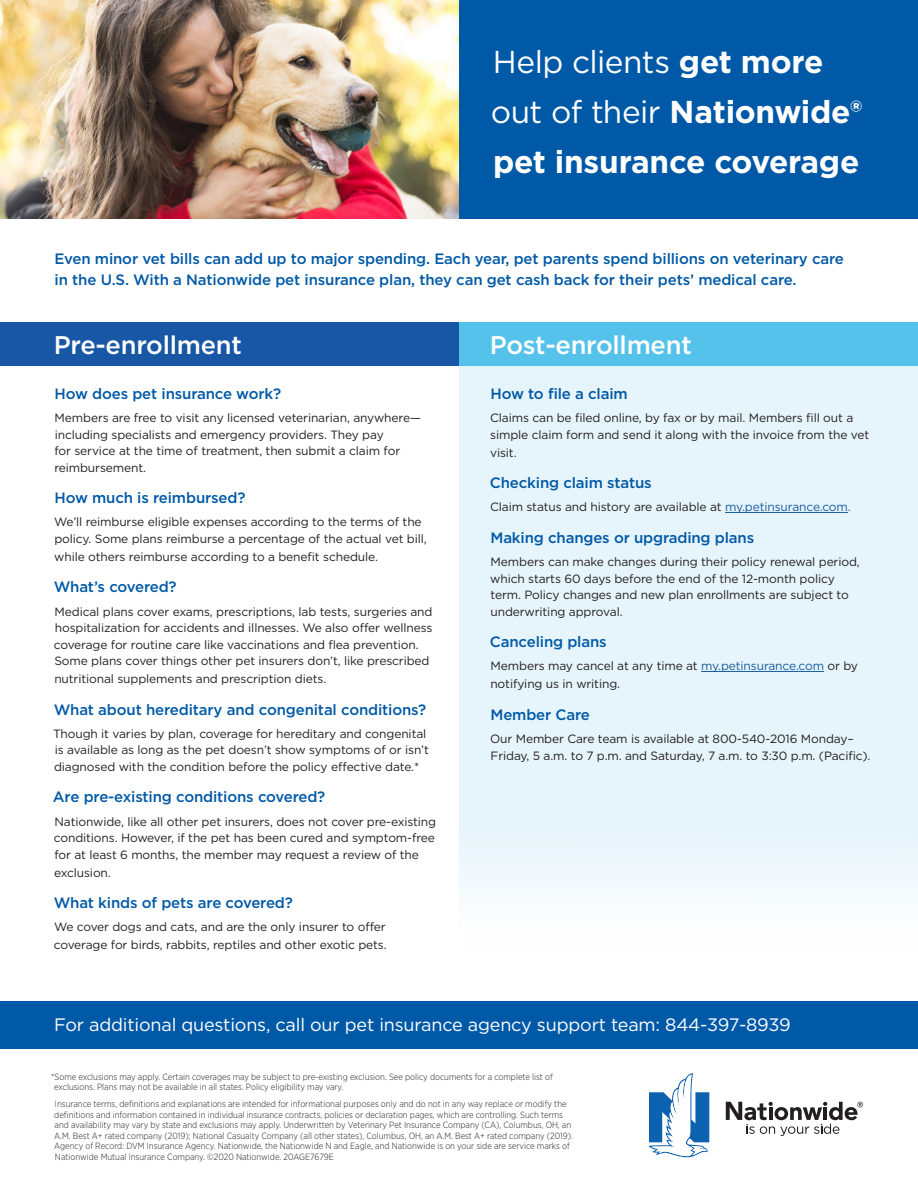
<style>
.page{position:relative;width:918px;height:1188px;background:#fff}
.page>*{position:absolute;margin:0;border:0;box-sizing:border-box;transform-origin:0 0}
.t1{font:700 31.65px/49.9px "Gotham";letter-spacing:-.01em;color:#fff}
.t2{font:500 25.5px "Gotham";letter-spacing:-.01em;color:#fff}
.t3{font:18px "Gotham";letter-spacing:-.01em;color:#fff}
.t4{font:500 15px/21px "Gotham";letter-spacing:-.01em;color:#0059a7}
.t5{font:12px/16.5px "Gotham";letter-spacing:-.01em;color:#231f20}
.t6{font:300 9px/10.5px "Gotham Narrow";color:#231f20}
.s1{font-weight:400}
.s2{color:#175d9e}
.s3{color:#0770ba}
</style>
<div class="page">
<div style="left:459px;top:362px;width:459px;height:591px;background:#e6f4fb"></div>
<div style="left:0;top:322px;width:464px;height:44px;background:#1857a5"></div>
<div style="left:459px;top:322px;width:459px;height:44px;background:#55c2eb"></div>
<hr style="left:725px;top:512px;width:123px;height:1px;background:#175d9e">
<hr style="left:701px;top:671px;width:123px;height:1px;background:#175d9e">
<div style="left:0;top:1001px;width:918px;height:47px;background:#0059a7"></div>
<svg style="left:649px;top:1073px;width:60px;height:84px"></svg>
<svg style="left:726px;top:1102px;width:137px;height:34px"></svg>
<img style="left:0;top:0;width:459px;height:218px">
<div style="left:459px;top:0;width:459px;height:218px;background:#0059a7"></div>
<p class="t1" style="left:491px;top:37px;width:373px"><span class="s1">Help clients</span> get more <span class="s1">out of their</span> Nationwide® pet insurance coverage</p>
<p class="t4" style="left:54px;top:248px;width:791px">Even minor vet bills can add up to major spending. Each year, pet parents spend billions on veterinary care in the U.S. With a Nationwide pet insurance plan, they can get cash back for their pets’ medical care.</p>
<p class="t2" style="left:54px;top:328px;width:190px">Pre-enrollment</p>
<p class="t4" style="left:54px;top:383px;width:228px">How does pet insurance work?</p>
<p class="t5" style="left:54px;top:409px;width:368px">Members are free to visit any licensed veterinarian, anywhere— including specialists and emergency providers. They pay<br>for service at the time of treatment, then submit a claim for reimbursement.</p>
<p class="t4" style="left:54px;top:487px;width:193px">How much is reimbursed?</p>
<p class="t5" style="left:54px;top:514px;width:374px">We’ll reimburse eligible expenses according to the terms of the policy. Some plans reimburse a percentage of the actual vet bill,</p>
<p class="t5" style="left:54px;top:548px;width:325px">while others reimburse according to a benefit schedule.</p>
<p class="t4" style="left:54px;top:576px;width:124px">What’s covered?</p>
<p class="t5" style="left:54px;top:603px;width:380px">Medical plans cover exams, prescriptions, lab tests, surgeries and hospitalization for accidents and illnesses. We also offer wellness coverage for routine care like vaccinations and flea prevention.<br>Some plans cover things other pet insurers don’t, like prescribed</p>
<p class="t5" style="left:54px;top:670px;width:274px">nutritional supplements and prescription diets.</p>
<p class="t4" style="left:54px;top:699px;width:374px">What about hereditary and congenital conditions?</p>
<p class="t5" style="left:53px;top:725px;width:377px">Though it varies by plan, coverage for hereditary and congenital is available as long as the pet doesn’t show symptoms of or isn’t diagnosed with the condition before the policy effective date.*</p>
<p class="t4" style="left:53px;top:786px;width:274px">Are pre-existing conditions covered?</p>
<p class="t5" style="left:54px;top:813px;width:384px;text-align:justify">Nationwide, like all other pet insurers, does not cover pre-existing conditions. However, if the pet has been cured and symptom-free for at least 6 months, the member may request a review of the</p>
<p class="t5" style="left:54px;top:864px;width:58px">exclusion.</p>
<p class="t4" style="left:54px;top:892px;width:241px">What kinds of pets are covered?</p>
<p class="t5" style="left:54px;top:918px;width:334px;line-height:18px">We cover dogs and cats, and are the only insurer to offer coverage for birds, rabbits, reptiles and other exotic pets.</p>
<p class="t2" style="left:490px;top:328px;width:204px">Post-enrollment</p>
<p class="t4" style="left:490px;top:383px;width:139px">How to file a claim</p>
<p class="t5" style="left:490px;top:409px;width:381px">Claims can be filed online, by fax or by mail. Members fill out a simple claim form and send it along with the invoice from the vet</p>
<p class="t5" style="left:490px;top:444px;width:28px">visit.</p>
<p class="t4" style="left:490px;top:472px;width:163px">Checking claim status</p>
<p class="t5" style="left:490px;top:499px;width:362px">Claim status and history are available at <span class="s2">my.petinsurance.com</span><span class="s3">.</span></p>
<p class="t4" style="left:490px;top:527px;width:265px">Making changes or upgrading plans</p>
<p class="t5" style="left:490px;top:553px;width:371px">Members can make changes during their policy renewal period, which starts 60 days before the end of the 12-month policy term. Policy changes and new plan enrollments are subject to underwriting approval.</p>
<p class="t4" style="left:490px;top:631px;width:118px">Canceling plans</p>
<p class="t5" style="left:490px;top:657px;width:369px;line-height:18px">Members may cancel at any time at <span class="s2">my.petinsurance.com</span> or by notifying us in writing.</p>
<p class="t4" style="left:490px;top:704px;width:101px">Member Care</p>
<p class="t5" style="left:490px;top:730px;width:382px">Our Member Care team is available at 800-540-2016 Monday–<br>Friday, 5 a.m. to 7 p.m. and Saturday, 7 a.m. to 3:30 p.m. (Pacific).</p>
<p class="t3" style="left:54px;top:1013px;width:738px">For additional questions, call our pet insurance agency support team: 844-397-8939</p>
<p class="t6" style="left:54px;top:1071px;width:500px;text-indent:-3px">*Some exclusions may apply. Certain coverages may be subject to pre-existing exclusion. See policy documents for a complete list of exclusions. Plans may not be available in all states. Policy eligibility may vary.</p>
<p class="t6" style="left:54px;top:1099px;width:520px">Insurance terms, definitions and explanations are intended for informational purposes only and do not in any way replace or modify the definitions and information contained in individual insurance contracts, policies or declaration pages, which are controlling. Such terms and availability may vary by state and exclusions may apply. Underwritten by Veterinary Pet Insurance Company (CA), Columbus, OH, an A.M. Best A+ rated company (2019); National Casualty Company (all other states), Columbus, OH, an A.M. Best A+ rated company (2019).<br>Agency of Record: DVM Insurance Agency. Nationwide, the Nationwide N and Eagle, and Nationwide is on your side are service marks of Nationwide Mutual Insurance Company. ©2020 Nationwide. 20AGE7679E</p>
</div>
